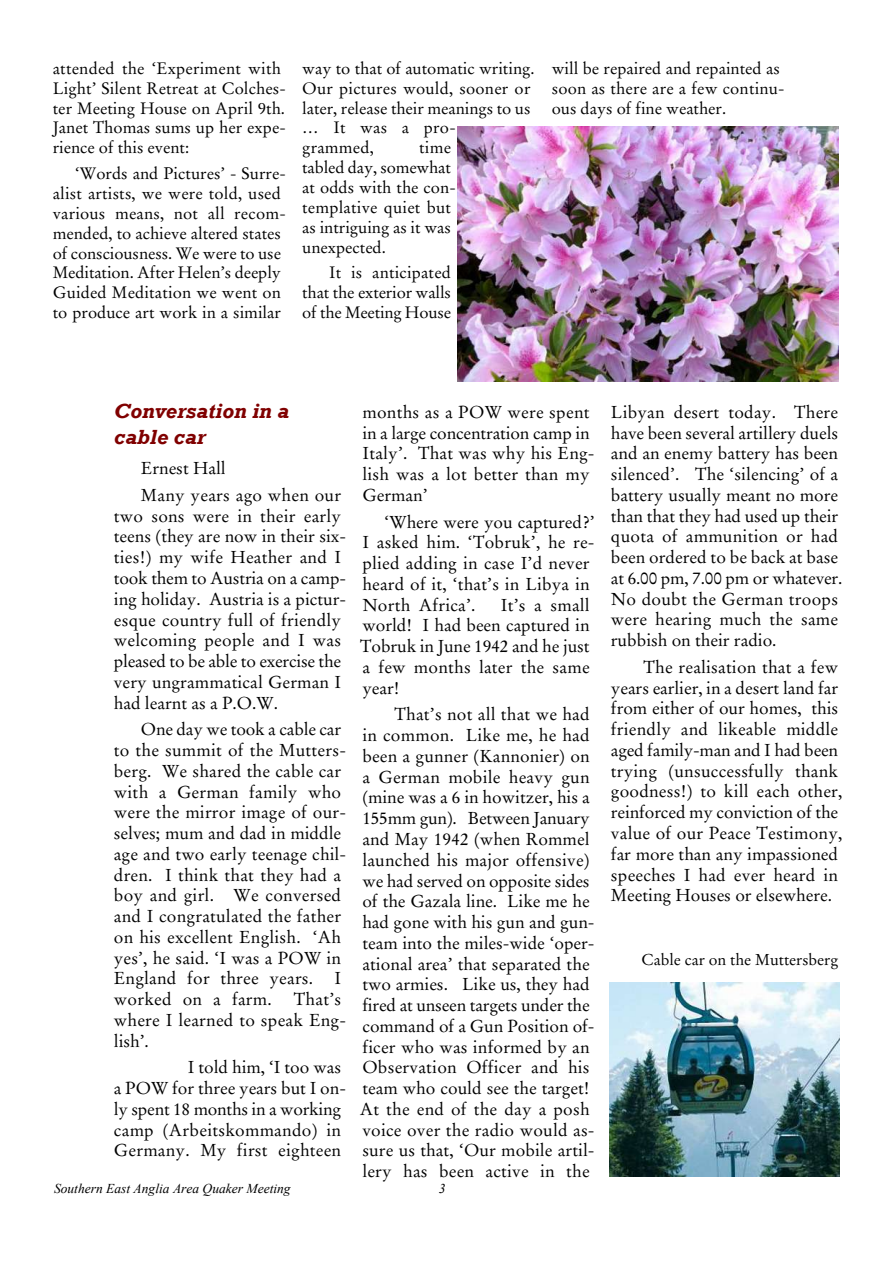
<style>
.page{position:relative;width:893px;height:1263px;background:#fff}
.page>*{position:absolute;margin:0;border:0;box-sizing:border-box;transform-origin:0 0}
.t1{font:italic 700 21px/25.7px "Rockwell";color:#800000}
.t2{font:17.25px/20.7px "Stempel Garamond";letter-spacing:.01em;color:#000}
.t3{font:16.5px/19.8px "Stempel Garamond";color:#000}
.t4{font:15.75px "Stempel Garamond";color:#000}
.t5{font:italic 13.5px "Times New Roman";color:#000}
</style>
<div class="page">
<img style="left:609px;top:982px;width:231px;height:194px">
<img style="left:458px;top:127px;width:381px;height:254px">
<p class="t3" style="left:53px;top:60px;width:234px">attended the ‘Experiment with<br>Light’ Silent Retreat at Colches&shy;ter Meeting House on April 9th.<br>Janet Thomas sums up her expe&shy;rience of this event:</p>
<p class="t3" style="left:53px;top:165px;width:234px;text-indent:22px">‘Words and Pictures’ - Surre&shy;alist artists, we were told, used various means, not all recom&shy;mended, to achieve altered states of consciousness. We were to use<br>Meditation. After Helen’s deeply<br>Guided Meditation we went on to produce art work in a similar</p>
<p class="t3" style="left:302px;top:60px;width:234px">way to that of automatic writing.<br>Our pictures would, sooner or later, release their meanings to us … It was a pro-<br>grammed,</p>
<p class="t3" style="left:302px;top:139px;width:155px;text-indent:117px">time tabled day, somewhat at odds with the con&shy;templative quiet but as intriguing as it was unexpected.</p>
<p class="t3" style="left:302px;top:264px;width:150px;text-align:justify;text-indent:27px">It is anticipated that the exterior walls of the Meeting House</p>
<p class="t3" style="left:552px;top:60px;width:234px">will be repaired and repainted as soon as there are a few continu&shy;ous days of fine weather.</p>
<p class="t1" style="left:114px;top:400px;width:177px">Conversation in a cable car</p>
<p class="t2" style="left:141px;top:456px;width:202px;line-height:26.7px">Ernest Hall<br>Many years ago when our</p>
<p class="t2" style="left:114px;top:507px;width:234px">two sons were in their early teens (they are now in their six&shy;ties!) my wife Heather and I took them to Austria on a camp&shy;ing holiday. Austria is a pictur&shy;esque country full of friendly welcoming people and I was pleased to be able to exercise the very ungrammatical German I had learnt as a P.O.W.</p>
<p class="t2" style="left:114px;top:720px;width:234px;text-indent:27px">One day we took a cable car to the summit of the Mutters&shy;berg. We shared the cable car with a German family who were the mirror image of our&shy;selves; mum and dad in middle age and two early teenage chil&shy;dren. I think that they had a boy and girl. We conversed and I congratulated the father on his excellent English. ‘Ah yes’, he said. ‘I was a POW in<br>England for three years. I worked on a farm.</p>
<p class="t2" style="left:362px;top:403px;width:234px">months as a POW were spent in a large concentration camp in<br>Italy’. That was why his Eng&shy;lish was a lot better than my<br>German’</p>
<p class="t2" style="left:362px;top:513px;width:234px;text-indent:22px">‘Where were you captured?’<br>I asked him. ‘Tobruk’, he re&shy;plied adding in case I’d never heard of it, ‘that’s in Libya in<br>North Africa’.</p>
<p class="t2" style="left:360px;top:596px;width:231px;text-align:justify;text-indent:141px">It’s a small world! I had been captured in Tobruk in June 1942 and he just a few months later the same year!</p>
<p class="t2" style="left:360px;top:706px;width:236px;text-indent:35px">That’s not all that we had in common. Like me, he had been a gunner (Kannonier) on a German mobile heavy gun (mine was a 6 in howitzer, his a<br>155mm gun). Between January and May 1942 (when Rommel launched his major offensive) we had served on opposite sides of the Gazala line. Like me he had gone with his gun and gun&shy;team into the miles-wide ‘oper&shy;ational area’ that separated the two armies. Like us, they had fired at unseen targets under the command of a Gun Position of&shy;ficer who was informed by an<br>Observation Officer and his team who could see the target!<br>At the end of the day a posh voice over the radio would as&shy;sure us that, ‘Our mobile artil&shy;lery has been active in the</p>
<p class="t2" style="left:114px;top:990px;width:234px;text-indent:180px">That’s where I learned to speak Eng&shy;lish’.</p>
<p class="t2" style="left:114px;top:1058px;width:234px;text-indent:74px">I told him, ‘I too was a POW for three years but I on&shy;ly spent 18 months in a working camp (Arbeitskommando) in<br>Germany. My first eighteen</p>
<p class="t5" style="left:54px;top:1183px;width:238px">Southern East Anglia Area Quaker Meeting</p>
<p class="t5" style="left:439px;top:1183px;width:8px">3</p>
<p class="t2" style="left:611px;top:403px;width:233px">Libyan desert today. There have been several artillery duels and an enemy battery has been silenced’. The ‘silencing’ of a battery usually meant no more than that they had used up their quota of ammunition or had been ordered to be back at base at 6.00 pm, 7.00 pm or whatever.<br>No doubt the German troops were hearing much the same rubbish on their radio.</p>
<p class="t2" style="left:611px;top:658px;width:233px;text-indent:33px">The realisation that a few years earlier, in a desert land far from either of our homes, this friendly and likeable middle aged family-man and I had been trying (unsuccessfully thank goodness!) to kill each other, reinforced my conviction of the value of our Peace Testimony, far more than any impassioned speeches I had ever heard in<br>Meeting Houses or elsewhere.</p>
<p class="t4" style="left:641px;top:952px;width:198px">Cable car on the Muttersberg</p>
</div>
